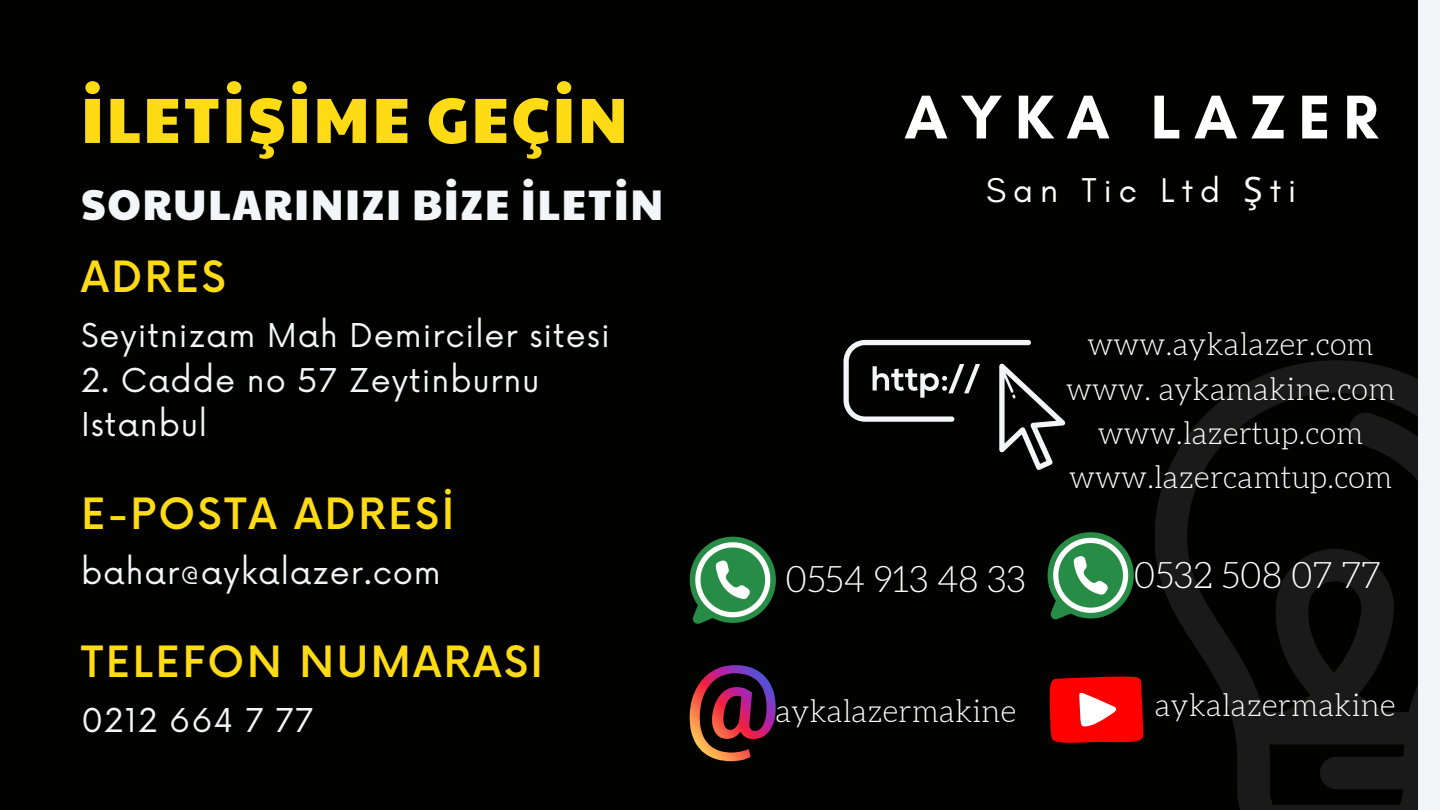
<style>
.page{position:relative;width:1440px;height:810px;background:#020301}
.page>*{position:absolute;margin:0;border:0;box-sizing:border-box;transform-origin:0 0}
.t1{font:64px "Paytone One";letter-spacing:.035em;color:#ffdb15}
.t2{font:700 63px "Glacial Indifference";letter-spacing:.2em;color:#fff}
.t3{font:500 42px "Now";letter-spacing:.06em;color:#ffdb15}
.t4{font:42px "Paytone One";letter-spacing:.035em;color:#f3f5f9}
.t5{font:300 36px "Aleo";color:#fff}
.t6{font:35px "Glacial Indifference";letter-spacing:.2em;color:#fff}
.t7{font:32px/44.2px "Now";letter-spacing:.03em;color:#f3f5f9}
.t8{font:300 31px "Aleo";color:#fff}
.s1{font-family:"Noto Sans"}
</style>
<div class="page">
<div style="left:1418px;top:0;width:22px;height:810px;background:#f3f5f9"></div>
<svg style="left:1155px;top:360px;width:263px;height:450px"></svg>
<svg style="left:690px;top:665px;width:86px;height:96px"></svg>
<svg style="left:1050px;top:677px;width:93px;height:66px"></svg>
<svg style="left:844px;top:340px;width:221px;height:130px"></svg>
<svg style="left:690px;top:537px;width:86px;height:87px"></svg>
<svg style="left:1048px;top:532px;width:86px;height:88px"></svg>
<h1 class="t1" style="left:81px;top:72px;width:548px">İLETİŞİME GEÇİN</h1>
<h3 class="t4" style="left:81px;top:173px;width:584px">SORULARINIZI BİZE İLETİN</h3>
<h1 class="t3" style="left:81px;top:254px;width:146px">ADRES</h1>
<h5 class="t7" style="left:81px;top:315px;width:525px">Seyitnizam Mah Demi rci ler sitesi</h5>
<h5 class="t7" style="left:81px;top:360px;width:460px">2. Cadde no 57 Zeyti nburnu<br>Istanbul</h5>
<h3 class="t3" style="left:81px;top:491px;width:375px">E-POSTA ADRESİ</h3>
<h3 class="t7" style="left:81px;top:552px;width:361px">bahar@aykalazer.com</h3>
<p class="t2" style="left:904px;top:79px;width:475px">AYKA LAZER</p>
<p class="t6" style="left:986px;top:168px;width:312px">San Tic Ltd <span class="s1">Ş</span>ti</p>
<p class="t8" style="left:1088px;top:330px;width:288px">www.aykalazer.com</p>
<p class="t8" style="left:1066px;top:375px;width:331px">www. aykamakine.com</p>
<p class="t8" style="left:1098px;top:419px;width:267px">www.lazertup.com</p>
<p class="t8" style="left:1069px;top:463px;width:325px">www.lazercamtup.com</p>
<p class="t5" style="left:785px;top:563px;width:242px">0554 913 48 33</p>
<p class="t5" style="left:1133px;top:559px;width:249px">0532 508 07 77</p>
<p class="t3" style="left:81px;top:639px;width:463px">TELEFON NUMARASI</p>
<p class="t7" style="left:81px;top:700px;width:234px">0212 664 7 77</p>
<h3 class="t8" style="left:776px;top:697px;width:242px">aykalazermakine</h3>
<p class="t8" style="left:1155px;top:691px;width:242px">aykalazermakine</p>
</div>
